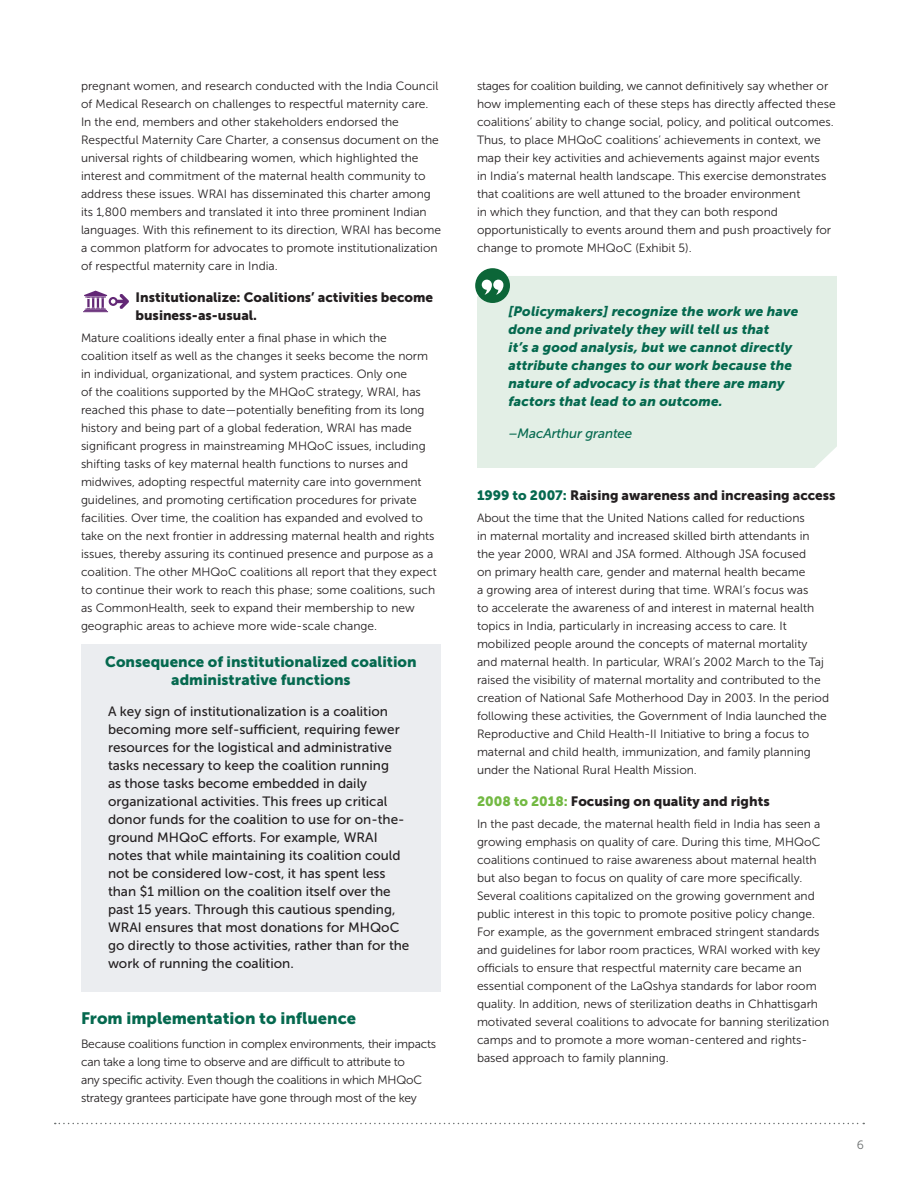
<style>
.page{position:relative;width:918px;height:1188px;background:#fff}
.page>*{position:absolute;margin:0;border:0;box-sizing:border-box;transform-origin:0 0}
.Heading_1{font:16.5px "Museo Sans 900";color:#05694f}
.Heading_2{font:15px/18px "Museo Sans 900";color:#05694f;text-align:center}
.Text{font:13.5px/18px "Museo Sans 500";color:#231f20}
.Text-2{font:italic 13.5px/18px "Museo Sans 900";letter-spacing:.01em;color:#05694f}
.Heading_2-2{font:13.5px/18px "Museo Sans 900";color:#231f20}
.Text-3{font:italic 13.5px "Museo Sans 500";letter-spacing:-.01em;color:#05694f}
.Text-4{font:12px/18px "Museo Sans 300";color:#231f20}
.Text-5{font:12px/18px "Museo Sans 300";letter-spacing:-.02em;color:#231f20}
.t1{font:12px "Museo Sans 300";color:#6c7070}
.s1{color:#05694f}
.s2{color:#73b943}
</style>
<div class="page">
<svg style="left:55px;top:1123px;width:809px;height:1px"></svg>
<svg style="left:83px;top:291px;width:46px;height:21px"></svg>
<div style="left:81px;top:644px;width:360px;height:348px;background:#ebedf0"></div>
<div style="left:477px;top:276px;width:360px;height:192px;background:#e3efe6"></div>
<div style="left:475px;top:268px;width:35px;height:35px;background:#0c6638;border-radius:50%"></div>
<svg style="left:482px;top:280px;width:21px;height:15px"></svg>
<p class="Text-4" style="left:81px;top:77px;width:362px">pregnant women, and research conducted with the India Council of Medical Research on challenges to respectful maternity care.<br>In the end, members and other stakeholders endorsed the Respectful Maternity Care Charter, a consensus document on the universal rights of childbearing women, which highlighted the interest and commitment of the maternal health community to address these issues. WRAI has disseminated this charter among its 1,800 members and translated it into three prominent Indian languages. With this refinement to its direction, WRAI has become a common platform for advocates to promote institutionalization of respectful maternity care in India.</p>
<p class="Heading_2-2" style="left:136px;top:288px;width:299px">Institutionalize: Coalitions’ activities become business-as-usual.</p>
<p class="Text-4" style="left:81px;top:329px;width:357px">Mature coalitions ideally enter a final phase in which the coalition itself as well as the changes it seeks become the norm in individual, organizational, and system practices. Only one<br>of the coalitions supported by the MHQoC strategy, WRAI, has reached this phase to date—potentially benefiting from its long history and being part of a global federation, WRAI has made significant progress in mainstreaming MHQoC issues, including shifting tasks of key maternal health functions to nurses and midwives, adopting respectful maternity care into government guidelines, and promoting certification procedures for private facilities. Over time, the coalition has expanded and evolved to take on the next frontier in addressing maternal health and rights issues, thereby assuring its continued presence and purpose as a coalition. The other MHQoC coalitions all report that they expect to continue their work to reach this phase; some coalitions, such as CommonHealth, seek to expand their membership to new geographic areas to achieve more wide-scale change.</p>
<p class="Heading_2" style="left:105px;top:652px;width:313px">Consequence of institutionalized coalition administrative functions</p>
<p class="Text" style="left:108px;top:702px;width:303px">A key sign of institutionalization is a coalition becoming more self-sufficient, requiring fewer resources for the logistical and administrative tasks necessary to keep the coalition running<br>as those tasks become embedded in daily organizational activities. This frees up critical donor funds for the coalition to use for on-the&shy;ground MHQoC efforts. For example, WRAI notes that while maintaining its coalition could not be considered low-cost, it has spent less than $1 million on the coalition itself over the past 15 years. Through this cautious spending, WRAI ensures that most donations for MHQoC go directly to those activities, rather than for the work of running the coalition.</p>
<p class="Heading_1" style="left:81px;top:1009px;width:277px">From implementation to influence</p>
<p class="Text-5" style="left:81px;top:1035px;width:357px">Because coalitions function in complex environments, their impacts can take a long time to observe and are difficult to attribute to<br>any specific activity. Even though the coalitions in which MHQoC strategy grantees participate have gone through most of the key</p>
<p class="Text-4" style="left:477px;top:77px;width:360px">stages for coalition building, we cannot definitively say whether or how implementing each of these steps has directly affected these coalitions’ ability to change social, policy, and political outcomes.<br>Thus, to place MHQoC coalitions’ achievements in context, we map their key activities and achievements against major events<br>in India’s maternal health landscape. This exercise demonstrates that coalitions are well attuned to the broader environment<br>in which they function, and that they can both respond opportunistically to events around them and push proactively for change to promote MHQoC (Exhibit 5).</p>
<p class="Text-2" style="left:508px;top:303px;width:291px">[Policymakers] recognize the work we have done and privately they will tell us that<br>it’s a good analysis, but we cannot directly attribute changes to our work because the nature of advocacy is that there are many factors that lead to an outcome.</p>
<p class="Text-3" style="left:508px;top:426px;width:125px">–MacArthur grantee</p>
<p class="Heading_2-2" style="left:477px;top:486px;width:360px"><span class="s1">1999 to 2007:</span> Raising awareness and increasing access</p>
<p class="Text-4" style="left:477px;top:509px;width:354px">About the time that the United Nations called for reductions<br>in maternal mortality and increased skilled birth attendants in the year 2000, WRAI and JSA formed. Although JSA focused<br>on primary health care, gender and maternal health became<br>a growing area of interest during that time. WRAI’s focus was<br>to accelerate the awareness of and interest in maternal health topics in India, particularly in increasing access to care. It mobilized people around the concepts of maternal mortality and maternal health. In particular, WRAI’s 2002 March to the Taj raised the visibility of maternal mortality and contributed to the creation of National Safe Motherhood Day in 2003. In the period following these activities, the Government of India launched the Reproductive and Child Health-II Initiative to bring a focus to maternal and child health, immunization, and family planning under the National Rural Health Mission.</p>
<p class="Heading_2-2" style="left:477px;top:792px;width:294px"><span class="s2">2008 to 2018:</span> Focusing on quality and rights</p>
<p class="Text-4" style="left:477px;top:815px;width:354px">In the past decade, the maternal health field in India has seen a growing emphasis on quality of care. During this time, MHQoC coalitions continued to raise awareness about maternal health but also began to focus on quality of care more specifically.<br>Several coalitions capitalized on the growing government and public interest in this topic to promote positive policy change.<br>For example, as the government embraced stringent standards and guidelines for labor room practices, WRAI worked with key officials to ensure that respectful maternity care became an essential component of the LaQshya standards for labor room quality. In addition, news of sterilization deaths in Chhattisgarh motivated several coalitions to advocate for banning sterilization camps and to promote a more woman-centered and rights&shy;based approach to family planning.</p>
<p class="t1" style="left:857px;top:1139px;width:9px">6</p>
</div>
